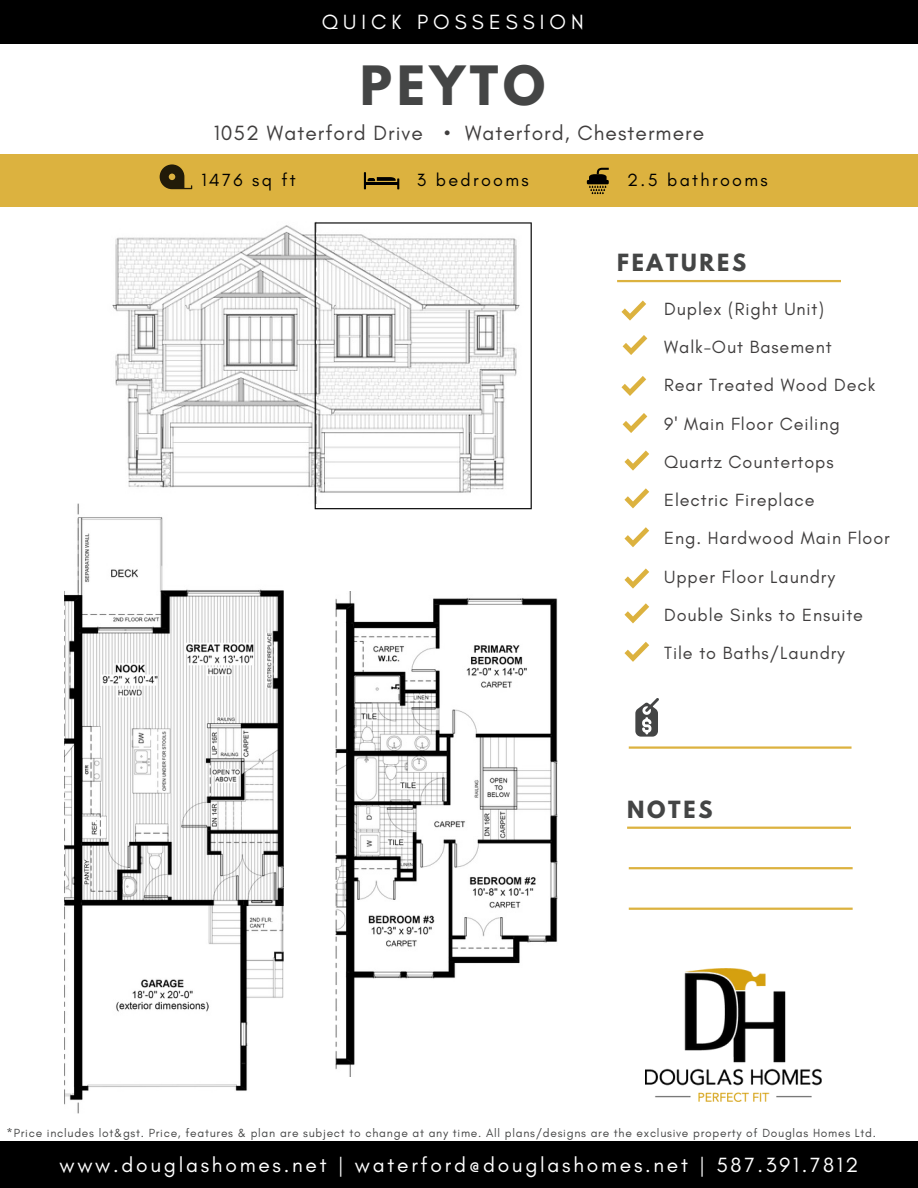
<style>
.page{position:relative;width:918px;height:1188px;background:#fff}
.page>*{position:absolute;margin:0;border:0;box-sizing:border-box;transform-origin:0 0}
.t1{font:700 48px "League Spartan";letter-spacing:.1em;color:#444545}
.t2{font:21px "Glacial Indifference";letter-spacing:.13em;color:#fff}
.t3{font:21px "Glacial Indifference";letter-spacing:.05em;color:#403e3e}
.t4{font:21px "Glacial Indifference";letter-spacing:.24em;color:#fff}
.t5{font:700 21px "League Spartan";letter-spacing:.13em;color:#444545}
.t6{font:18px/38.2px "Glacial Indifference";letter-spacing:.05em;color:#403e3e}
.t7{font:18px "Glacial Indifference";letter-spacing:.13em;color:#000}
.t8{font:12px "Glacial Indifference";letter-spacing:.06em;color:#444545}
</style>
<div class="page">
<div style="left:0;top:154px;width:918px;height:53px;background:#dcb23f"></div>
<svg style="left:364px;top:172px;width:35px;height:17px"></svg>
<div style="left:0;top:1142px;width:918px;height:46px;background:#000"></div>
<div style="left:0;top:0;width:918px;height:44px;background:#000"></div>
<svg style="left:589px;top:168px;width:20px;height:26px"></svg>
<img style="left:645px;top:968px;width:177px;height:133px">
<svg style="left:160px;top:164px;width:32px;height:25px"></svg>
<svg style="left:623px;top:335px;width:24px;height:20px"></svg>
<svg style="left:622px;top:376px;width:24px;height:20px"></svg>
<svg style="left:623px;top:413px;width:24px;height:20px"></svg>
<svg style="left:625px;top:451px;width:24px;height:20px"></svg>
<svg style="left:625px;top:488px;width:24px;height:20px"></svg>
<svg style="left:625px;top:527px;width:24px;height:20px"></svg>
<svg style="left:625px;top:568px;width:24px;height:21px"></svg>
<svg style="left:625px;top:603px;width:24px;height:20px"></svg>
<hr style="left:617px;top:280px;width:224px;height:2px;background:#d49f0f">
<hr style="left:629px;top:746px;width:223px;height:3px;background:#d49f0f">
<hr style="left:627px;top:827px;width:224px;height:2px;background:#d49f0f">
<hr style="left:629px;top:867px;width:224px;height:2px;background:#d49f0f">
<hr style="left:629px;top:908px;width:224px;height:2px;background:#d49f0f">
<svg style="left:635px;top:698px;width:24px;height:39px"></svg>
<svg style="left:625px;top:642px;width:24px;height:20px"></svg>
<img style="left:112px;top:222px;width:203px;height:281px">
<svg style="left:315px;top:222px;width:217px;height:287px"></svg>
<img style="left:65px;top:503px;width:218px;height:611px">
<img style="left:336px;top:592px;width:221px;height:485px">
<svg style="left:622px;top:301px;width:24px;height:20px"></svg>
<p class="t4" style="left:322px;top:9px;width:264px">QUICK POSSESSION</p>
<h1 class="t1" style="left:360px;top:62px;width:187px">PEYTO</h1>
<p class="t3" style="left:214px;top:120px;width:492px">1052 Waterford Drive • Waterford, Chestermere</p>
<p class="t7" style="left:201px;top:169px;width:96px">1476 sq ft</p>
<p class="t7" style="left:417px;top:169px;width:113px">3 bedrooms</p>
<p class="t7" style="left:627px;top:169px;width:142px">2.5 bathrooms</p>
<p class="t5" style="left:617px;top:253px;width:131px">FEATURES</p>
<p class="t6" style="left:664px;top:290px;width:227px">Duplex (Right Unit)<br>Walk-Out Basement<br>Rear Treated Wood Deck<br>9' Main Floor Ceiling<br>Quartz Countertops<br>Electric Fireplace<br>Eng. Hardwood Main Floor<br>Upper Floor Laundry<br>Double Sinks to Ensuite<br>Tile to Baths/Laundry</p>
<p class="t5" style="left:627px;top:799px;width:87px">NOTES</p>
<p class="t8" style="left:7px;top:1125px;width:871px">*Price includes lot&amp;gst. Price, features &amp; plan are subject to change at any time. All plans/designs are the exclusive property of Douglas Homes Ltd.</p>
<p class="t2" style="left:59px;top:1152px;width:801px">www.douglashomes.net | waterford@douglashomes.net | 587.391.7812</p>
</div>
